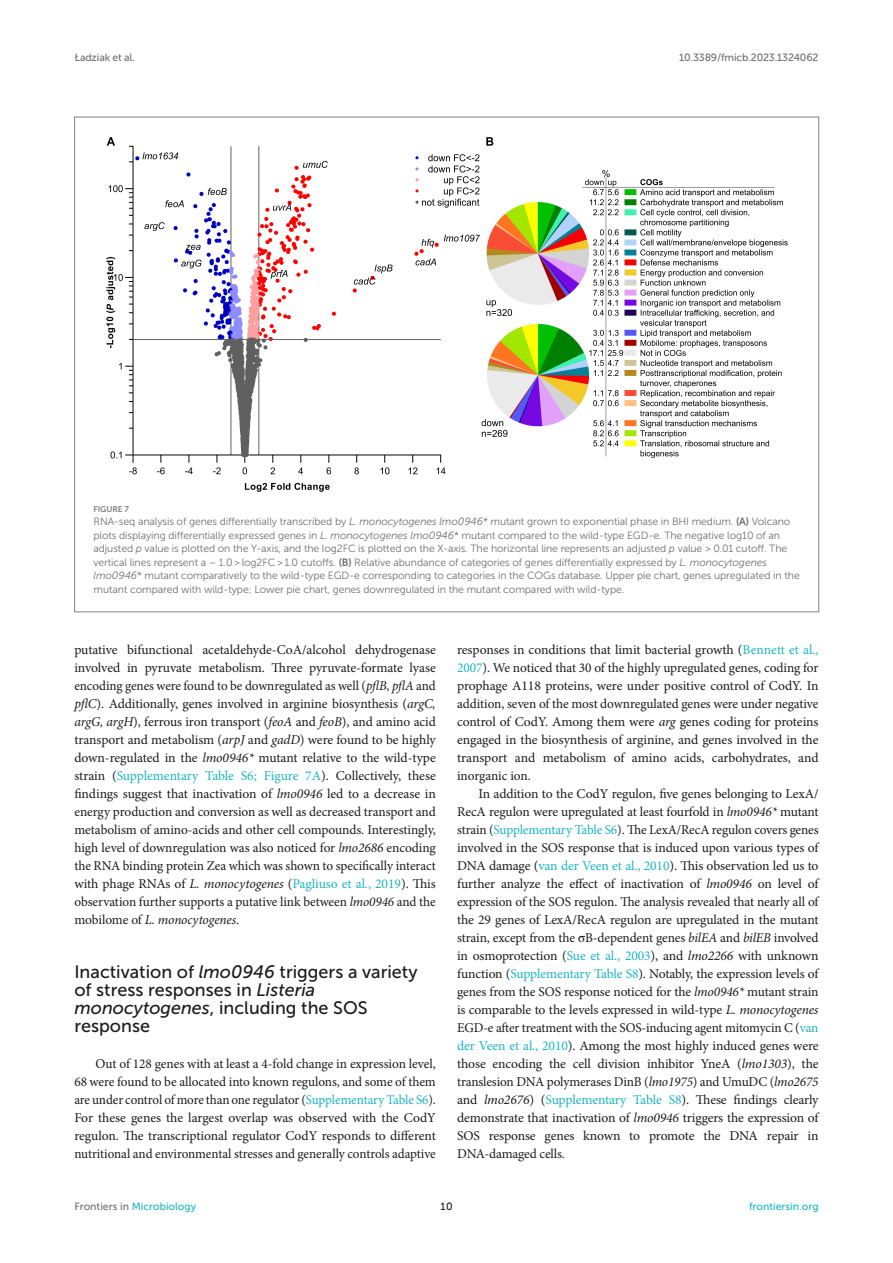
<style>
.page{position:relative;width:893px;height:1263px;background:#fff}
.page>*{position:absolute;margin:0;border:0;box-sizing:border-box;transform-origin:0 0}
.HEAD_2{font:18px/18px "Museo Sans 500";color:#1b1c1b}
.TEXT{font:13.5px/18px "Minion Pro";letter-spacing:-.01em;color:#1b1c1b;text-align:justify}
.TEXT_FLUSH{font:13.5px/18px "Minion Pro";letter-spacing:-.01em;color:#1b1c1b;text-align:justify}
.FIG_LEG{font:10.5px/13.5px "Museo Sans 300";letter-spacing:-.01em;color:#706f70}
.t1{font:10.5px "Museo Sans 500";letter-spacing:-.015em;color:#706f70}
.t2{font:10.5px "Museo Sans 500";color:#1db5c3}
.t3{font:10.5px "Museo Sans 500";color:#1b1c1b}
.FIG_HD{font:8.25px "Museo Sans 700";letter-spacing:-.01em;color:#7e7f7f}
.s1{font-style:italic}
.s2{font-family:"Museo Sans 700"}
.s3{color:#1db5c3}
.s4{font-family:"STIX General"}
.s5{color:#706f70}
</style>
<div class="page">
<img style="left:106px;top:137px;width:682px;height:355px">
<p class="t1" style="left:74px;top:51px;width:62px">Ładziak et al.</p>
<p class="t1" style="left:679px;top:51px;width:141px">10.3389/fmicb.2023.1324062</p>
<p class="FIG_HD" style="left:94px;top:504px;width:37px">FIGURE 7</p>
<p class="FIG_LEG" style="left:94px;top:515px;width:708px">RNA-seq analysis of genes differentially transcribed by <span class="s1">L. monocytogenes lmo0946*</span> mutant grown to exponential phase in BHI medium. <span class="s2">(A)</span> Volcano plots displaying differentially expressed genes in <span class="s1">L. monocytogenes lmo0946</span>* mutant compared to the wild-type EGD-e. The negative log10 of an adjusted <span class="s1">p</span> value is plotted on the Y-axis, and the log2FC is plotted on the X-axis. The horizontal line represents an adjusted <span class="s1">p</span> value &gt; 0.01 cutoff. The vertical lines represent a – 1.0 &gt; log2FC &gt; 1.0 cutoffs. <span class="s2">(B)</span> Relative abundance of categories of genes differentially expressed by <span class="s1">L. monocytogenes lmo0946</span>* mutant comparatively to the wild-type EGD-e corresponding to categories in the COGs database. Upper pie chart, genes upregulated in the mutant compared with wild-type; Lower pie chart, genes downregulated in the mutant compared with wild-type.</p>
<p class="TEXT" style="left:74px;top:641px;width:363px">putative bifunctional acetaldehyde-CoA/alcohol dehydrogenase involved in pyruvate metabolism. Three pyruvate-formate lyase encoding genes were found to be downregulated as well (<span class="s1">pflB</span>, <span class="s1">pflA</span> and <span class="s1">pflC</span>). Additionally, genes involved in arginine biosynthesis (<span class="s1">argC, argG, argH</span>), ferrous iron transport (<span class="s1">feoA</span> and <span class="s1">feoB</span>), and amino acid transport and metabolism (<span class="s1">arpJ</span> and <span class="s1">gadD</span>) were found to be highly down-regulated in the <span class="s1">lmo0946*</span> mutant relative to the wild-type strain (<span class="s3">Supplementary Table S6; Figure 7A</span>). Collectively, these findings suggest that inactivation of <span class="s1">lmo0946</span> led to a decrease in energy production and conversion as well as decreased transport and metabolism of amino-acids and other cell compounds. Interestingly, high level of downregulation was also noticed for <span class="s1">lmo2686</span> encoding the RNA binding protein Zea which was shown to specifically interact with phage RNAs of <span class="s1">L. monocytogenes</span> (<span class="s3">Pagliuso et al., 2019</span>). This observation further supports a putative link between <span class="s1">lmo0946</span> and the mobilome of <span class="s1">L. monocytogenes</span>.</p>
<p class="HEAD_2" style="left:74px;top:963px;width:345px">Inactivation of <span class="s1">lmo0946</span> triggers a variety of stress responses in <span class="s1">Listeria monocytogenes</span>, including the SOS response</p>
<p class="TEXT_FLUSH" style="left:74px;top:1055px;width:363px;text-indent:21px">Out of 128 genes with at least a 4-fold change in expression level, 68 were found to be allocated into known regulons, and some of them are under control of more than one regulator (<span class="s3">Supplementary Table S6</span>).<br>For these genes the largest overlap was observed with the CodY regulon. The transcriptional regulator CodY responds to different nutritional and environmental stresses and generally controls adaptive</p>
<p class="TEXT_FLUSH" style="left:457px;top:641px;width:363px">responses in conditions that limit bacterial growth (<span class="s3">Bennett et al., 2007</span>). We noticed that 30 of the highly upregulated genes, coding for prophage A118 proteins, were under positive control of CodY. In addition, seven of the most downregulated genes were under negative control of CodY. Among them were <span class="s1">arg</span> genes coding for proteins engaged in the biosynthesis of arginine, and genes involved in the transport and metabolism of amino acids, carbohydrates, and inorganic ion.</p>
<p class="TEXT" style="left:457px;top:785px;width:363px;text-indent:21px">In addition to the CodY regulon, five genes belonging to LexA/ RecA regulon were upregulated at least fourfold in <span class="s1">lmo0946*</span> mutant strain (<span class="s3">Supplementary Table S6</span>). The LexA/RecA regulon covers genes involved in the SOS response that is induced upon various types of DNA damage (<span class="s3">van der Veen et al., 2010</span>). This observation led us to further analyze the effect of inactivation of <span class="s1">lmo0946</span> on level of expression of the SOS regulon. The analysis revealed that nearly all of the 29 genes of LexA/RecA regulon are upregulated in the mutant strain, except from the <span class="s4">σ</span>B-dependent genes <span class="s1">bilEA</span> and <span class="s1">bilEB</span> involved in osmoprotection (<span class="s3">Sue et al., 2003</span>), and <span class="s1">lmo2266</span> with unknown function (<span class="s3">Supplementary Table S8</span>). Notably, the expression levels of genes from the SOS response noticed for the <span class="s1">lmo0946*</span> mutant strain is comparable to the levels expressed in wild-type <span class="s1">L. monocytogenes </span>EGD-e after treatment with the SOS-inducing agent mitomycin C (<span class="s3">van der Veen et al., 2010</span>). Among the most highly induced genes were those encoding the cell division inhibitor YneA (<span class="s1">lmo1303</span>), the translesion DNA polymerases DinB (<span class="s1">lmo1975</span>) and UmuDC (<span class="s1">lmo2675 </span>and <span class="s1">lmo2676</span>) (<span class="s3">Supplementary Table S8</span>). These findings clearly demonstrate that inactivation of <span class="s1">lmo0946</span> triggers the expression of SOS response genes known to promote the DNA repair in DNA-damaged cells.</p>
<p class="t2" style="left:74px;top:1200px;width:123px"><span class="s5">Frontiers in</span> Microbiology</p>
<p class="t3" style="left:440px;top:1200px;width:14px">10</p>
<p class="t2" style="left:749px;top:1200px;width:71px">frontiersin.org</p>
</div>
